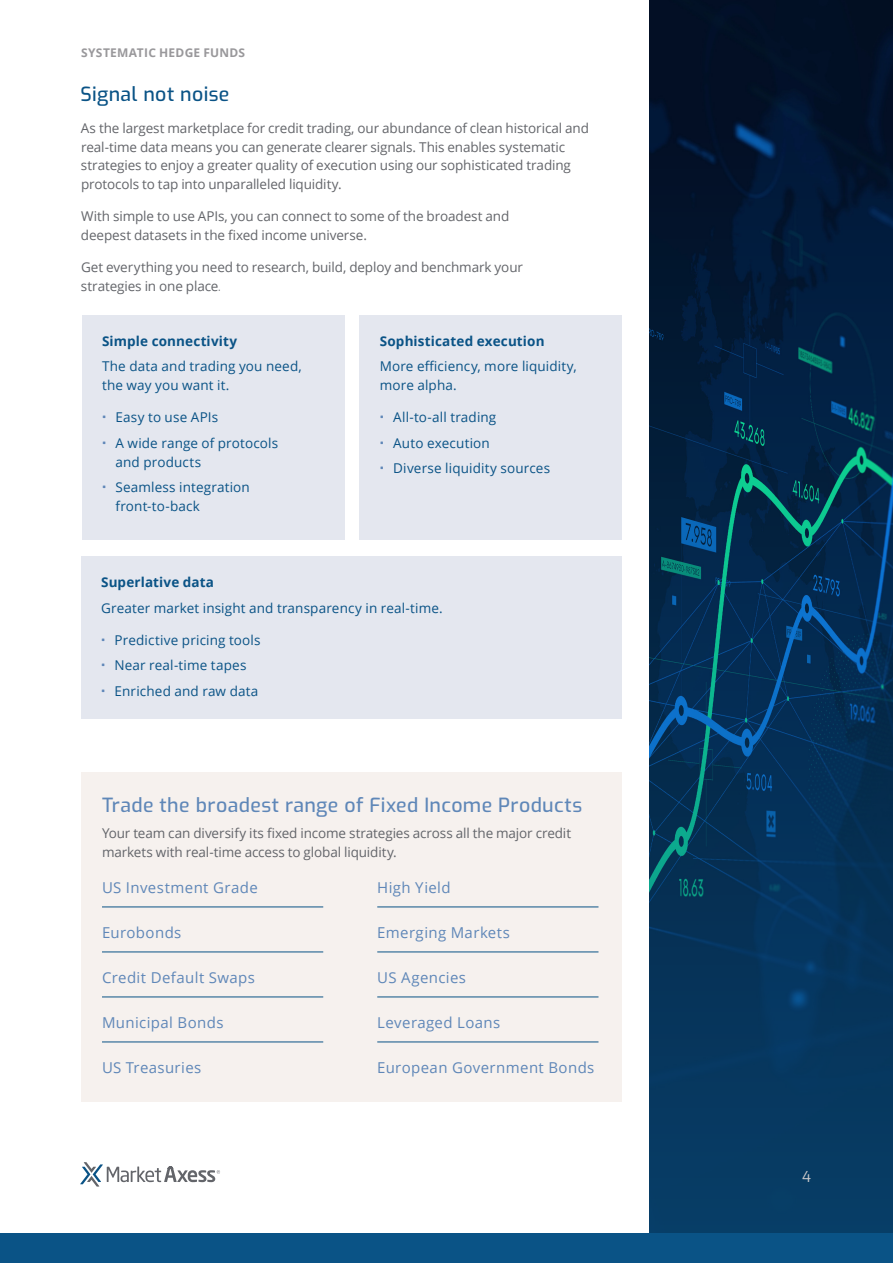
<style>
.page{position:relative;width:893px;height:1263px;background:#fff}
.page>*{position:absolute;margin:0;border:0;box-sizing:border-box;transform-origin:0 0}
.LIGHT_BLUE_SUB{font:500 19.5px "Exo";letter-spacing:.02em;color:#5f87b8}
.Interior_Headline{font:500 19.5px "Exo";letter-spacing:.02em;color:#0a5386}
.Blue_Sub_Rule_Below{font:15px "Open Sans";letter-spacing:.025em;color:#5f87b8}
.LIGHT_BLUE_SUB-2{font:15px "Open Sans";letter-spacing:.025em;color:#5f87b8}
.t1{font:15px "Exo";color:#cccacb}
.t2{font:13.5px/18.8px "Open Sans";letter-spacing:-.01em;color:#63656a}
.BODY{font:13.5px/18.8px "Open Sans";letter-spacing:.01em;color:#0a5386}
.BODY-2{font:700 13.5px "Open Sans";letter-spacing:.01em;color:#0a5386}
.t3{font:700 12px "Open Sans";letter-spacing:.02em;color:#99989b}
.s1{font-family:"Exo";font-weight:300}
.s2{font-family:"Exo";font-weight:700;color:#5f87b8}
</style>
<div class="page">
<div style="left:0;top:1234px;width:893px;height:29px;background:#0a5386"></div>
<img style="left:649px;top:0;width:244px;height:125px">
<svg style="left:649px;top:125px;width:244px;height:1109px;background:#042e51"></svg>
<div style="left:82px;top:315px;width:263px;height:225px;background:#e4e7ef"></div>
<div style="left:81px;top:556px;width:541px;height:163px;background:#e4e7ef"></div>
<div style="left:359px;top:315px;width:263px;height:225px;background:#e4e7ef"></div>
<div style="left:82px;top:771px;width:540px;height:330px;background:#f6f1ee"></div>
<hr style="left:102px;top:907px;width:221px;height:1px;background:#0a5386">
<hr style="left:102px;top:952px;width:221px;height:1px;background:#0a5386">
<hr style="left:102px;top:997px;width:221px;height:1px;background:#0a5386">
<hr style="left:102px;top:1042px;width:221px;height:1px;background:#0a5386">
<hr style="left:377px;top:907px;width:221px;height:1px;background:#0a5386">
<hr style="left:377px;top:952px;width:221px;height:1px;background:#0a5386">
<hr style="left:377px;top:997px;width:221px;height:1px;background:#0a5386">
<hr style="left:377px;top:1042px;width:221px;height:1px;background:#0a5386">
<svg style="left:80px;top:1162px;width:140px;height:24px"></svg>
<p class="t3" style="left:81px;top:45px;width:166px">SYSTEMATIC HEDGE FUNDS</p>
<p class="Interior_Headline" style="left:80px;top:79px;width:150px">Signal not noise</p>
<p class="t2" style="left:81px;top:118px;width:510px">As the largest marketplace for credit trading, our abundance of clean historical and real-time data means you can generate clearer signals. This enables systematic strategies to enjoy a greater quality of execution using our sophisticated trading protocols to tap into unparalleled liquidity.</p>
<p class="t2" style="left:81px;top:207px;width:430px">With simple to use APIs, you can connect to some of the broadest and deepest datasets in the fixed income universe.</p>
<p class="t2" style="left:81px;top:258px;width:443px">Get everything you need to research, build, deploy and benchmark your strategies in one place<span class="s1">.</span></p>
<p class="BODY-2" style="left:102px;top:331px;width:137px">Simple connectivity</p>
<p class="BODY" style="left:102px;top:357px;width:201px">The data and trading you need, the way you want it.</p>
<p class="BODY" style="left:102px;top:408px;width:118px"><span class="s2">•</span> Easy to use APIs</p>
<p class="BODY" style="left:116px;top:433px;width:164px;text-indent:-14px"><span class="s2">•</span> A wide range of protocols and products</p>
<p class="BODY" style="left:116px;top:477px;width:136px;text-indent:-14px"><span class="s2">•</span> Seamless integration front-to-back</p>
<p class="BODY-2" style="left:380px;top:331px;width:166px">Sophisticated execution</p>
<p class="BODY" style="left:380px;top:357px;width:198px">More efficiency, more liquidity, more alpha.</p>
<p class="BODY" style="left:380px;top:408px;width:118px"><span class="s2">•</span> All-to-all trading</p>
<p class="BODY" style="left:380px;top:433px;width:112px"><span class="s2">•</span> Auto execution</p>
<p class="BODY" style="left:380px;top:459px;width:172px"><span class="s2">•</span> Diverse liquidity sources</p>
<p class="BODY-2" style="left:101px;top:573px;width:114px">Superlative data</p>
<p class="BODY" style="left:101px;top:598px;width:343px">Greater market insight and transparency in real-time.</p>
<p class="BODY" style="left:101px;top:630px;width:161px"><span class="s2">•</span> Predictive pricing tools</p>
<p class="BODY" style="left:101px;top:656px;width:147px"><span class="s2">•</span> Near real-time tapes</p>
<p class="BODY" style="left:101px;top:681px;width:159px"><span class="s2">•</span> Enriched and raw data</p>
<p class="LIGHT_BLUE_SUB" style="left:102px;top:791px;width:482px">Trade the broadest range of Fixed Income Products</p>
<p class="t2" style="left:102px;top:823px;width:471px">Your team can diversify its fixed income strategies across all the major credit markets with real-time access to global liquidity.</p>
<p class="Blue_Sub_Rule_Below" style="left:102px;top:877px;width:157px">US Investment Grade</p>
<p class="Blue_Sub_Rule_Below" style="left:102px;top:922px;width:81px">Eurobonds</p>
<p class="Blue_Sub_Rule_Below" style="left:102px;top:967px;width:154px">Credit Default Swaps</p>
<p class="Blue_Sub_Rule_Below" style="left:102px;top:1012px;width:123px">Municipal Bonds</p>
<p class="LIGHT_BLUE_SUB-2" style="left:102px;top:1057px;width:101px">US Treasuries</p>
<p class="Blue_Sub_Rule_Below" style="left:377px;top:877px;width:75px">High Yield</p>
<p class="Blue_Sub_Rule_Below" style="left:377px;top:922px;width:134px">Emerging Markets</p>
<p class="Blue_Sub_Rule_Below" style="left:377px;top:967px;width:90px">US Agencies</p>
<p class="Blue_Sub_Rule_Below" style="left:377px;top:1012px;width:125px">Leveraged Loans</p>
<p class="Blue_Sub_Rule_Below" style="left:377px;top:1057px;width:219px">European Government Bonds</p>
<p class="t1" style="left:802px;top:1166px;width:10px">4</p>
</div>
